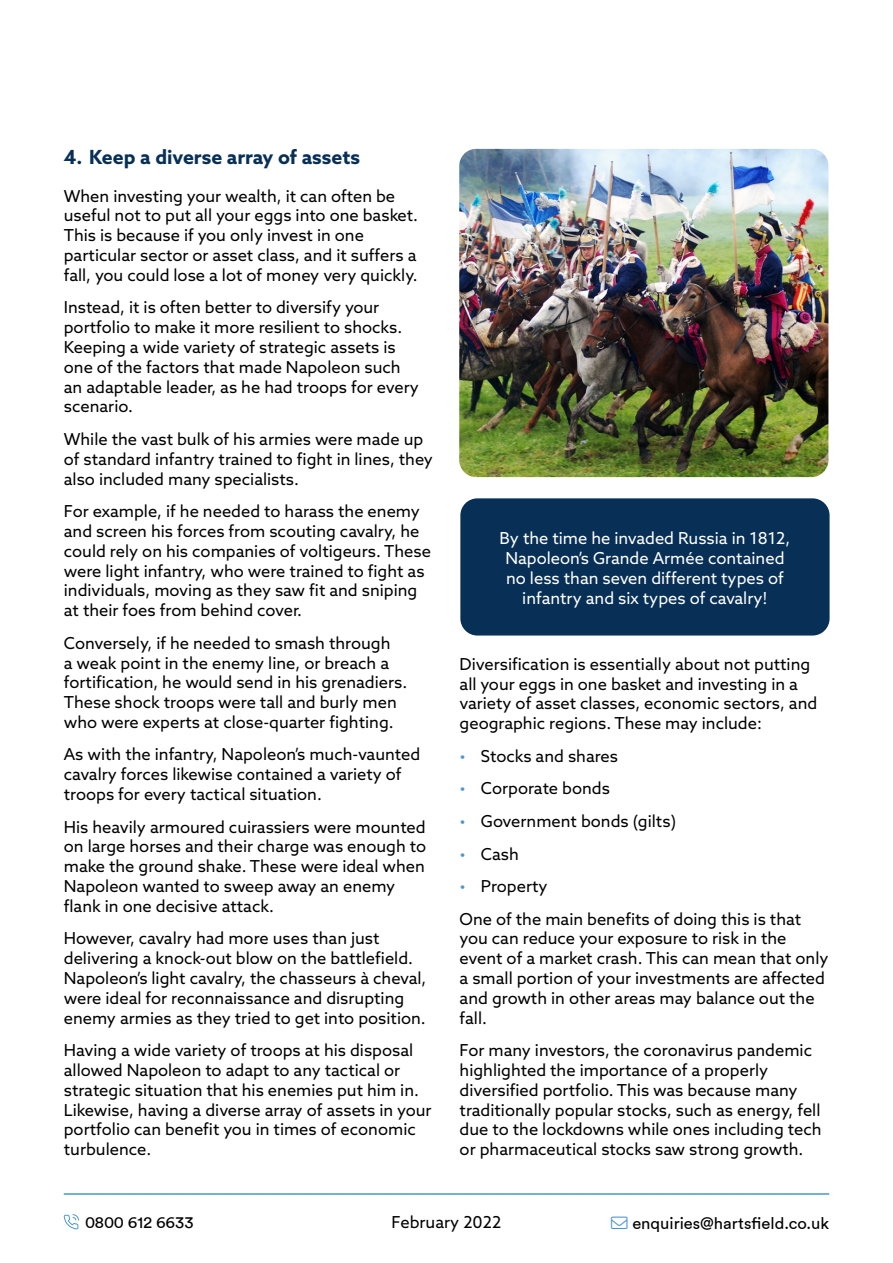
<style>
.page{position:relative;width:893px;height:1263px;background:#fff}
.page>*{position:absolute;margin:0;border:0;box-sizing:border-box;transform-origin:0 0}
.t1{font:700 19.5px "Azo Sans";color:#083057}
.t2{font:16.5px/19.8px "Azo Sans";color:#000}
.t3{font:16.5px/19.8px "Azo Sans";color:#fff;text-align:center}
.t4{font:16.5px "Circular Std";color:#000}
.s1{color:#4a96d2}
</style>
<div class="page">
<hr style="left:64px;top:1193px;width:765px;height:2px;background:#4a96d2">
<div style="left:460px;top:498px;width:370px;height:137px;background:#083057;border-radius:17px"></div>
<img style="left:459px;top:149px;width:369px;height:328px">
<svg style="left:64px;top:1214px;width:15px;height:15px"></svg>
<p class="t1" style="left:64px;top:144px;width:298px">4. Keep a diverse array of assets</p>
<p class="t2" style="left:64px;top:186px;width:356px">When investing your wealth, it can often be useful not to put all your eggs into one basket.<br>This is because if you only invest in one particular sector or asset class, and it suffers a fall, you could lose a lot of money very quickly.</p>
<p class="t2" style="left:64px;top:297px;width:357px">Instead, it is often better to diversify your portfolio to make it more resilient to shocks.<br>Keeping a wide variety of strategic assets is one of the factors that made Napoleon such an adaptable leader, as he had troops for every scenario.</p>
<p class="t2" style="left:64px;top:429px;width:371px">While the vast bulk of his armies were made up of standard infantry trained to fight in lines, they also included many specialists.</p>
<p class="t2" style="left:64px;top:501px;width:369px">For example, if he needed to harass the enemy and screen his forces from scouting cavalry, he could rely on his companies of voltigeurs. These were light infantry, who were trained to fight as individuals, moving as they saw fit and sniping at their foes from behind cover.</p>
<p class="t2" style="left:64px;top:633px;width:345px">Conversely, if he needed to smash through<br>a weak point in the enemy line, or breach a fortification, he would send in his grenadiers.<br>These shock troops were tall and burly men who were experts at close-quarter fighting.</p>
<p class="t2" style="left:64px;top:744px;width:358px">As with the infantry, Napoleon’s much-vaunted cavalry forces likewise contained a variety of troops for every tactical situation.</p>
<p class="t2" style="left:64px;top:817px;width:364px">His heavily armoured cuirassiers were mounted on large horses and their charge was enough to make the ground shake. These were ideal when Napoleon wanted to sweep away an enemy flank in one decisive attack.</p>
<p class="t2" style="left:64px;top:928px;width:364px">However, cavalry had more uses than just delivering a knock-out blow on the battlefield.<br>Napoleon’s light cavalry, the chasseurs à cheval, were ideal for reconnaissance and disrupting enemy armies as they tried to get into position.</p>
<p class="t2" style="left:64px;top:1040px;width:369px">Having a wide variety of troops at his disposal allowed Napoleon to adapt to any tactical or strategic situation that his enemies put him in.<br>Likewise, having a diverse array of assets in your portfolio can benefit you in times of economic turbulence.</p>
<p class="t3" style="left:500px;top:528px;width:292px">By the time he invaded Russia in 1812, Napoleon’s Grande Armée contained no less than seven different types of infantry and six types of cavalry!</p>
<p class="t2" style="left:460px;top:654px;width:359px">Diversification is essentially about not putting all your eggs in one basket and investing in a variety of asset classes, economic sectors, and geographic regions. These may include:</p>
<p class="t2" style="left:460px;top:746px;width:160px"><span class="s1">•</span> Stocks and shares</p>
<p class="t2" style="left:460px;top:778px;width:152px"><span class="s1">•</span> Corporate bonds</p>
<p class="t2" style="left:460px;top:811px;width:218px"><span class="s1">•</span> Government bonds (gilts)</p>
<p class="t2" style="left:460px;top:843px;width:61px"><span class="s1">•</span> Cash</p>
<p class="t2" style="left:460px;top:870px;width:343px;line-height:32.5px"><span class="s1">•</span> Property<br>One of the main benefits of doing this is that</p>
<p class="t2" style="left:460px;top:928px;width:370px">you can reduce your exposure to risk in the event of a market crash. This can mean that only a small portion of your investments are affected and growth in other areas may balance out the fall.</p>
<p class="t2" style="left:460px;top:1040px;width:363px">For many investors, the coronavirus pandemic highlighted the importance of a properly diversified portfolio. This was because many traditionally popular stocks, such as energy, fell due to the lockdowns while ones including tech or pharmaceutical stocks saw strong growth.</p>
<p class="t2" style="left:392px;top:1212px;width:111px">February 2022</p>
<p class="t4" style="left:85px;top:1214px;width:110px">0800 612 6633</p>
<p class="t4" style="left:611px;top:1215px;width:219px"><span class="s1">→</span> enquiries@hartsfield.co.uk</p>
</div>
